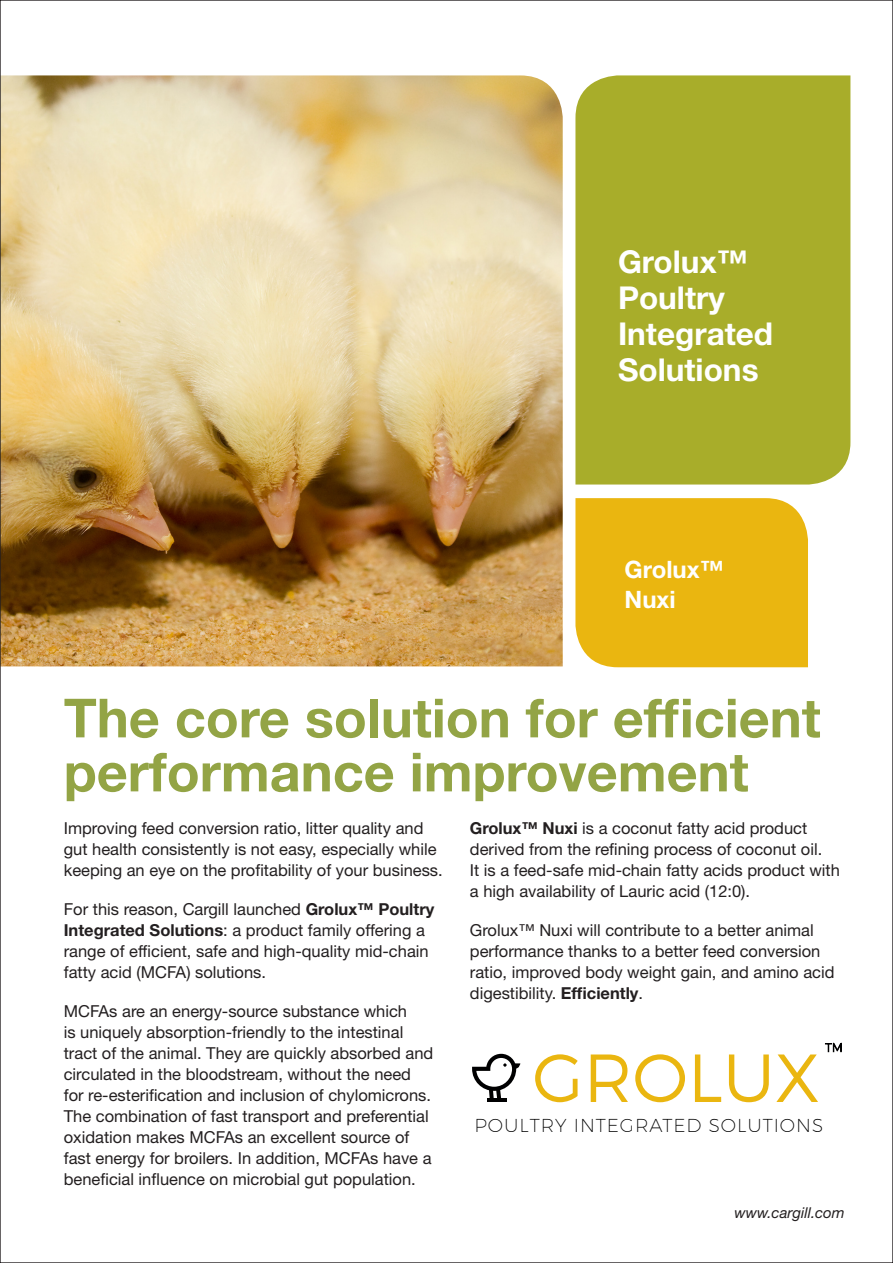
<style>
.page{position:relative;width:893px;height:1263px;background:#fff}
.page>*{position:absolute;margin:0;border:0;box-sizing:border-box;transform-origin:0 0}
.t1{font:300 67.8px "Montserrat";color:#eab610}
.t2{font:700 54px/54px "Helvetica Neue LT Std";color:#93a445}
.t3{font:700 31.5px/36px "Helvetica Neue LT Std";color:#fff}
.t4{font:700 24px "Helvetica Neue LT Std";color:#fff}
.t5{font:200 18.75px "Montserrat";letter-spacing:.05em;color:#000001}
.t6{font:16.5px/21px "Helvetica Neue LT Std";color:#231f20}
.t7{font:italic 15px "Helvetica Neue LT Std";color:#231f20}
.s1{font-weight:700}
</style>
<div class="page">
<div style="left:575px;top:498px;width:233px;height:169px;background:#eab610"></div>
<div style="left:575px;top:75px;width:275px;height:409px;background:#a8ad2a"></div>
<img style="left:2px;top:75px;width:561px;height:591px">
<svg style="left:825px;top:1042px;width:17px;height:10px"></svg>
<svg style="left:472px;top:1054px;width:48px;height:46px"></svg>
<hr style="left:487px;top:1098px;width:19px;height:4px;background:#000001">
<p class="t3" style="left:618px;top:243px;width:157px">Grolux™<br>Poultry<br>Integrated<br>Solutions</p>
<p class="t4" style="left:625px;top:555px;width:101px">Grolux™</p>
<p class="t4" style="left:625px;top:585px;width:53px">Nuxi</p>
<p class="t2" style="left:64px;top:690px;width:758px">The core solution for efficient performance improvement</p>
<p class="t6" style="left:64px;top:817px;width:380px">Improving feed conversion ratio, litter quality and gut health consistently is not easy, especially while keeping an eye on the profitability of your business.</p>
<p class="t6" style="left:64px;top:898px;width:372px">For this reason, Cargill launched <span class="s1">Grolux™ Poultry Integrated Solutions</span>: a product family offering a range of efficient, safe and high-quality mid-chain fatty acid (MCFA) solutions.</p>
<p class="t6" style="left:64px;top:1000px;width:371px">MCFAs are an energy-source substance which<br>is uniquely absorption-friendly to the intestinal tract of the animal. They are quickly absorbed and circulated in the bloodstream, without the need for re-esterification and inclusion of chylomicrons.<br>The combination of fast transport and preferential oxidation makes MCFAs an excellent source of fast energy for broilers. In addition, MCFAs have a beneficial influence on microbial gut population.</p>
<p class="t6" style="left:470px;top:817px;width:372px"><span class="s1">Grolux™ Nuxi</span> is a coconut fatty acid product derived from the refining process of coconut oil.<br>It is a feed-safe mid-chain fatty acids product with a high availability of Lauric acid (12:0).</p>
<p class="t6" style="left:470px;top:919px;width:366px">Grolux™ Nuxi will contribute to a better animal performance thanks to a better feed conversion ratio, improved body weight gain, and amino acid digestibility. <span class="s1">Efficiently</span>.</p>
<p class="t1" style="left:532px;top:1036px;width:289px">GROLUX</p>
<p class="t5" style="left:474px;top:1114px;width:350px">POULTRY INTEGRATED SOLUTIONS</p>
<p class="t7" style="left:734px;top:1203px;width:112px">www.cargill.com</p>
</div>
